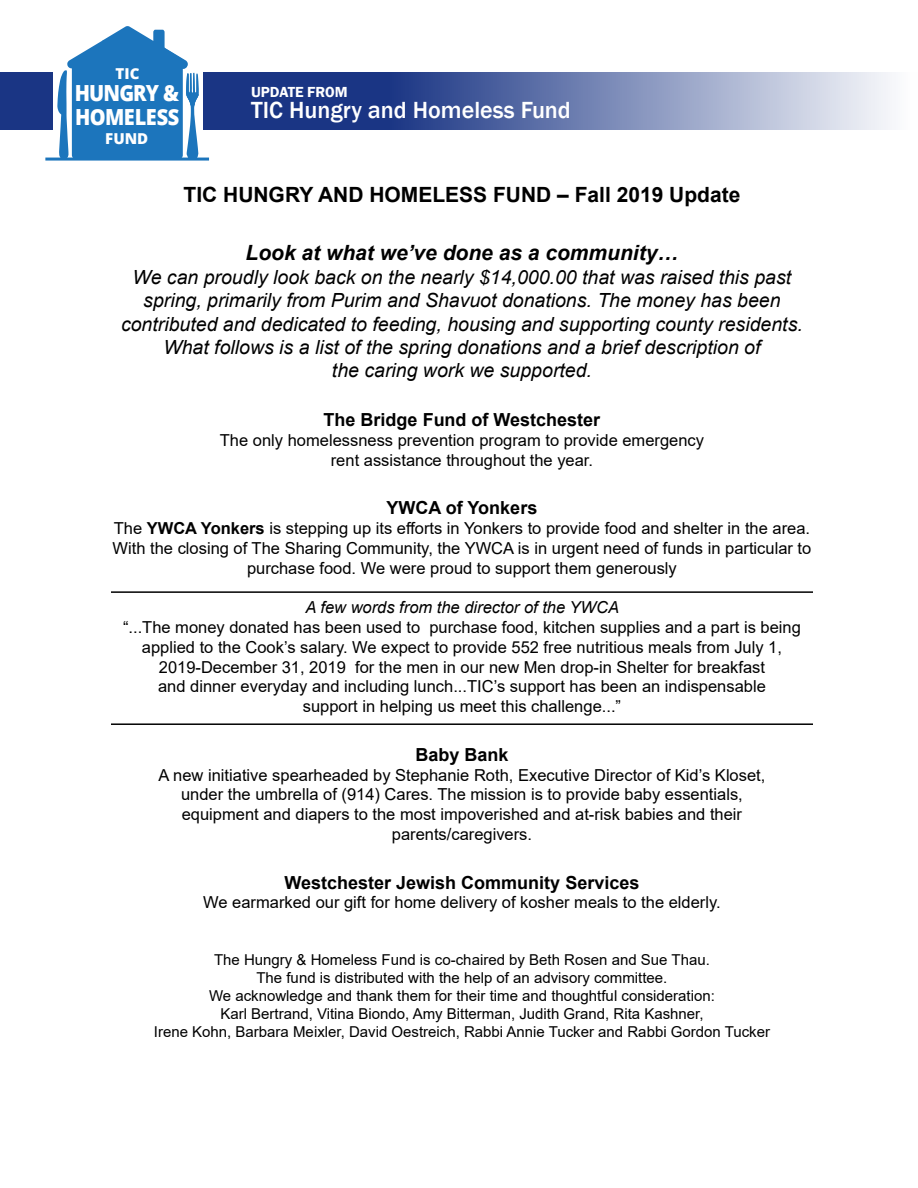
<style>
.page{position:relative;width:918px;height:1188px;background:#fff}
.page>*{position:absolute;margin:0;border:0;box-sizing:border-box;transform-origin:0 0}
.t1{font:500 24px "Franklin Gothic";color:#fff}
.t2{font:800 22.2px/24.2px "Open Sans";letter-spacing:-.035em;color:#fff;scale:.9 1}
.t3{font:700 21px "Arial";color:#000}
.t4{font:italic 700 21px "Arial";color:#000}
.t5{font:italic 19.5px/23.4px "Arial";color:#000;text-align:center}
.t6{font:700 18px "Arial";color:#000}
.t7{font:16.5px/19.8px "Arial";color:#000;text-align:center}
.t8{font:italic 16.5px "Arial";color:#000}
.t9{font:15px/18px "Arial";color:#000;text-align:center}
.t10{font:600 15px "Franklin Gothic";color:#fff}
.t11{font:800 15px "Open Sans";color:#fff}
.s1{font-weight:700}
</style>
<div class="page">
<svg style="left:0;top:72px;width:890px;height:57px;background:#6476ab"></svg>
<hr style="left:111px;top:591px;width:702px;height:2px;background:#000">
<hr style="left:111px;top:723px;width:702px;height:2px;background:#000">
<div style="left:53px;top:60px;width:149px;height:102px;background:#fff"></div>
<svg style="left:57px;top:26px;width:142px;height:132px"></svg>
<div style="left:72px;top:61px;width:111px;height:98px;background:#1c75bc;border-radius:4px"></div>
<hr style="left:46px;top:158px;width:163px;height:3px;background:#1c75bc">
<p class="t11" style="left:116px;top:62px;width:25px">TIC</p>
<h2 class="t2" style="left:75px;top:80px;width:118px">HUNGRY &amp;<br>HOMELESS</h2>
<p class="t11" style="left:105px;top:127px;width:45px">FUND</p>
<p class="t10" style="left:251px;top:83px;width:98px">UPDATE FROM</p>
<h1 class="t1" style="left:251px;top:95px;width:321px">TIC Hungry and Homeless Fund</h1>
<p class="t3" style="left:184px;top:180px;width:558px">TIC HUNGRY AND HOMELESS FUND – Fall 2019 Update</p>
<p class="t4" style="left:246px;top:239px;width:434px">Look at what we’ve done as a community…</p>
<p class="t5" style="left:121px;top:265px;width:683px">We can proudly look back on the nearly $14,000.00 that was raised this past spring, primarily from Purim and Shavuot donations. The money has been contributed and dedicated to feeding, housing and supporting county residents.<br>What follows is a list of the spring donations and a brief description of<br>the caring work we supported.</p>
<p class="t6" style="left:324px;top:407px;width:278px">The Bridge Fund of Westchester</p>
<p class="t7" style="left:220px;top:430px;width:486px">The only homelessness prevention program to provide emergency rent assistance throughout the year.</p>
<p class="t6" style="left:387px;top:495px;width:152px">YWCA of Yonkers</p>
<p class="t7" style="left:113px;top:518px;width:700px">The <span class="s1">YWCA Yonkers</span> is stepping up its efforts in Yonkers to provide food and shelter in the area.<br>With the closing of The Sharing Community, the YWCA is in urgent need of funds in particular to purchase food. We were proud to support them generously</p>
<p class="t8" style="left:305px;top:597px;width:315px">A few words from the director of the YWCA</p>
<p class="t7" style="left:123px;top:617px;width:679px">“...The money donated has been used to purchase food, kitchen supplies and a part is being applied to the Cook’s salary. We expect to provide 552 free nutritious meals from July 1, 2019-December 31, 2019 for the men in our new Men drop-in Shelter for breakfast<br>and dinner everyday and including lunch...TIC’s support has been an indispensable<br>support in helping us meet this challenge...”</p>
<p class="t6" style="left:415px;top:742px;width:95px">Baby Bank</p>
<p class="t7" style="left:159px;top:765px;width:608px">A new initiative spearheaded by Stephanie Roth, Executive Director of Kid’s Kloset, under the umbrella of (914) Cares. The mission is to provide baby essentials, equipment and diapers to the most impoverished and at-risk babies and their parents/caregivers.</p>
<p class="t6" style="left:285px;top:870px;width:356px">Westchester Jewish Community Services</p>
<p class="t7" style="left:203px;top:893px;width:519px">We earmarked our gift for home delivery of kosher meals to the elderly.</p>
<p class="t9" style="left:154px;top:951px;width:618px">The Hungry &amp; Homeless Fund is co-chaired by Beth Rosen and Sue Thau.<br>The fund is distributed with the help of an advisory committee.<br>We acknowledge and thank them for their time and thoughtful consideration:<br>Karl Bertrand, Vitina Biondo, Amy Bitterman, Judith Grand, Rita Kashner,<br>Irene Kohn, Barbara Meixler, David Oestreich, Rabbi Annie Tucker and Rabbi Gordon Tucker</p>
</div>
